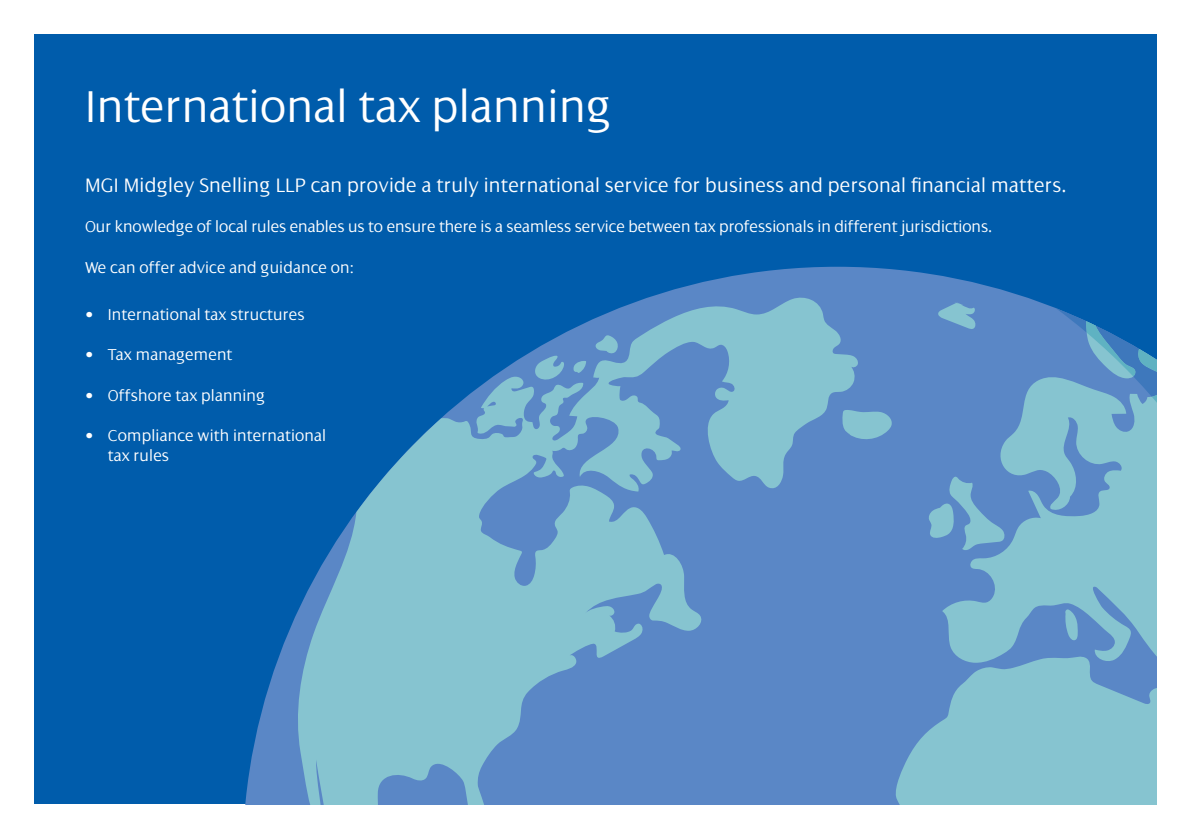
<style>
.page{position:relative;width:1191px;height:840px;background:#fff}
.page>*{position:absolute;margin:0;border:0;box-sizing:border-box;transform-origin:0 0}
.t1{font:300 48px "Dialog";letter-spacing:.01em;color:#fff}
.t2{font:300 21px "Dialog";letter-spacing:.015em;color:#fff}
.t3{font:300 17px/20.4px "Dialog";letter-spacing:.01em;color:#fff}
</style>
<div class="page">
<div style="left:34px;top:34px;width:1123px;height:769px;background:#005cab"></div>
<svg style="left:245px;top:266px;width:810px;height:537px"></svg>
<svg style="left:294px;top:295px;width:564px;height:508px"></svg>
<svg style="left:842px;top:409px;width:50px;height:33px;background:#78b1cc"></svg>
<svg style="left:937px;top:302px;width:39px;height:27px"></svg>
<svg style="left:533px;top:353px;width:31px;height:30px"></svg>
<svg style="left:572px;top:360px;width:14px;height:13px"></svg>
<svg style="left:595px;top:335px;width:23px;height:19px"></svg>
<svg style="left:892px;top:348px;width:163px;height:362px;background:#689ac9"></svg>
<svg style="left:485px;top:710px;width:570px;height:93px;background:#6597c8"></svg>
<svg style="left:1055px;top:308px;width:31px;height:495px;background:#76afcc"></svg>
<svg style="left:1086px;top:321px;width:71px;height:482px;background:#74b0cb"></svg>
<h1 class="t1" style="left:85px;top:80px;width:528px">International tax planning</h1>
<p class="t2" style="left:85px;top:174px;width:983px">MGI Midgley Snelling LLP can provide a truly international service for business and personal financial matters.</p>
<p class="t3" style="left:85px;top:217px;width:909px">Our knowledge of local rules enables us to ensure there is a seamless service between tax professionals in different jurisdictions.</p>
<p class="t3" style="left:85px;top:257px;width:271px">We can offer advice and guidance on:</p>
<p class="t3" style="left:85px;top:304px;width:221px">• International tax structures</p>
<p class="t3" style="left:85px;top:344px;width:149px">• Tax management</p>
<p class="t3" style="left:85px;top:385px;width:181px">• Offshore tax planning</p>
<p class="t3" style="left:108px;top:425px;width:220px;text-indent:-23px">• Compliance with international tax rules</p>
</div>
